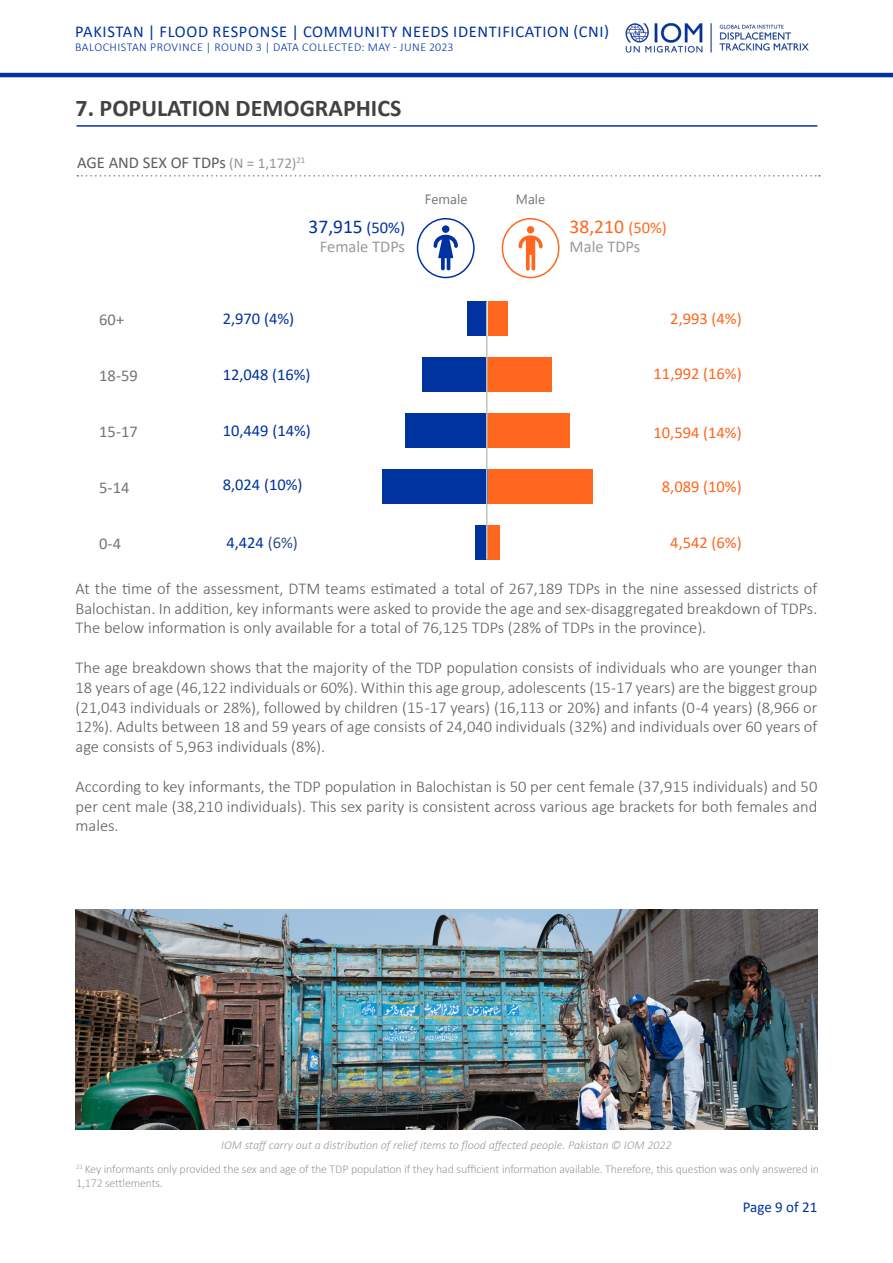
<style>
.page{position:relative;width:893px;height:1263px;background:#fff}
.page>*{position:absolute;margin:0;border:0;box-sizing:border-box;transform-origin:0 0}
.t1{font:700 24px "Calibri";color:#414243}
.t2{font:19.5px "Calibri";color:#ff671f}
.t3{font:19.5px "Calibri";color:#0033a0}
.main_text{font:300 16.5px/19.8px "Calibri";color:#5d5d60;text-align:justify}
.t4{font:16.5px "Calibri";letter-spacing:.04em;color:#0033a0}
.t5{font:16.5px "Calibri";color:#ff671f}
.t6{font:16.5px "Calibri";color:#5d5d60}
.t7{font:16.5px "Calibri";color:#757679}
.t8{font:16.5px "Calibri";color:#999b9e}
.t9{font:15px "Calibri";color:#0033a0}
.grey_small{font:13.5px "Nirmala UI";color:#757679}
.t10{font:300 12px/14.4px "Calibri";letter-spacing:-.015em;color:#999b9e}
.Figures{font:italic 300 12px "Calibri";color:#999b9e}
.t11{font:300 12px "Calibri";letter-spacing:.04em;color:#0033a0}
.s1{font-size:15px;color:#939598}
.s2{font-size:16.5px}
.s3{color:#324e89}
</style>
<div class="page">
<hr style="left:0;top:73px;width:893px;height:4px;background:#0033a0">
<img style="left:625px;top:23px;width:184px;height:30px">
<hr style="left:77px;top:125px;width:740px;height:2px;background:#0033a0">
<svg style="left:77px;top:175px;width:743px;height:2px"></svg>
<div style="left:467px;top:302px;width:20px;height:34px;background:#0033a0"></div>
<div style="left:487px;top:302px;width:20px;height:34px;background:#ff671f"></div>
<div style="left:422px;top:358px;width:65px;height:34px;background:#0033a0"></div>
<div style="left:487px;top:358px;width:65px;height:34px;background:#ff671f"></div>
<div style="left:405px;top:414px;width:82px;height:34px;background:#0033a0"></div>
<div style="left:487px;top:414px;width:83px;height:34px;background:#ff671f"></div>
<div style="left:487px;top:469px;width:106px;height:34px;background:#ff671f"></div>
<div style="left:382px;top:469px;width:105px;height:34px;background:#0033a0"></div>
<div style="left:475px;top:525px;width:12px;height:34px;background:#0033a0"></div>
<div style="left:487px;top:525px;width:13px;height:34px;background:#ff671f"></div>
<hr style="left:486px;top:302px;width:2px;height:257px;background:#c2c3c6">
<svg style="left:433px;top:235px;width:25px;height:35px"></svg>
<div style="left:442px;top:225px;width:7px;height:8px;background:#0033a0;border-radius:50%"></div>
<div style="left:417px;top:218px;width:58px;height:60px;border:2px solid #0033a0;border-radius:50%"></div>
<svg style="left:518px;top:235px;width:25px;height:36px"></svg>
<div style="left:527px;top:226px;width:7px;height:7px;background:#ff671f;border-radius:50%"></div>
<div style="left:502px;top:218px;width:57px;height:60px;border:2px solid #ff671f;border-radius:50%"></div>
<img style="left:76px;top:909px;width:741px;height:220px">
<p class="t4" style="left:75px;top:20px;width:535px">PAKISTAN | FLOOD RESPONSE | COMMUNITY NEEDS IDENTIFICATION (CNI)</p>
<p class="t11" style="left:75px;top:40px;width:380px">BALOCHISTAN PROVINCE | ROUND 3 | DATA COLLECTED: MAY - JUNE 2023</p>
<p class="t1" style="left:76px;top:91px;width:327px">7. POPULATION DEMOGRAPHICS</p>
<p class="t6" style="left:77px;top:151px;width:230px">AGE AND SEX OF TDPs <span class="s1">(N = 1,172)</span><sup>21</sup></p>
<p class="t3" style="left:309px;top:213px;width:98px">37,915 <span class="s2">(50%)</span></p>
<p class="t8" style="left:320px;top:235px;width:87px">Female TDPs</p>
<p class="grey_small" style="left:425px;top:188px;width:44px">Female</p>
<p class="grey_small" style="left:516px;top:188px;width:31px">Male</p>
<p class="t2" style="left:570px;top:213px;width:99px">38,210 <span class="s2">(50%)</span></p>
<p class="t8" style="left:570px;top:235px;width:72px">Male TDPs</p>
<p class="t7" style="left:99px;top:308px;width:26px">60+</p>
<p class="t4" style="left:223px;top:307px;width:73px">2,970 (4%)</p>
<p class="t5" style="left:670px;top:307px;width:73px">2,993 (4%)</p>
<p class="t7" style="left:99px;top:364px;width:40px">18-59</p>
<p class="t4" style="left:223px;top:363px;width:89px">12,048 (16%)</p>
<p class="t5" style="left:654px;top:362px;width:90px">11,992 (16%)</p>
<p class="t7" style="left:99px;top:420px;width:40px">15-17</p>
<p class="t4" style="left:223px;top:419px;width:90px">10,449 (14%)</p>
<p class="t5" style="left:654px;top:421px;width:90px">10,594 (14%)</p>
<p class="t7" style="left:99px;top:476px;width:32px">5-14</p>
<p class="t4" style="left:223px;top:473px;width:81px">8,024 (10%)</p>
<p class="t5" style="left:662px;top:475px;width:81px">8,089 (10%)</p>
<p class="t7" style="left:99px;top:532px;width:23px">0-4</p>
<p class="t4" style="left:226px;top:531px;width:73px">4,424 <span class="s3">(6%)</span></p>
<p class="t5" style="left:670px;top:531px;width:73px">4,542 (6%)</p>
<p class="main_text" style="left:76px;top:578px;width:743px">At the time of the assessment, DTM teams estimated a total of 267,189 TDPs in the nine assessed districts of Balochistan. In addition, key informants were asked to provide the age and sex-disaggregated breakdown of TDPs.<br>The below information is only available for a total of 76,125 TDPs (28% of TDPs in the province).</p>
<p class="main_text" style="left:76px;top:657px;width:743px">The age breakdown shows that the majority of the TDP population consists of individuals who are younger than 18 years of age (46,122 individuals or 60%). Within this age group, adolescents (15-17 years) are the biggest group (21,043 individuals or 28%), followed by children (15 -17 years) (16,113 or 20%) and infants (0 -4 years) (8,966 or 12%). Adults between 18 and 59 years of age consists of 24,040 individuals (32%) and individuals over 60 years of age consists of 5,963 individuals (8%).</p>
<p class="main_text" style="left:76px;top:776px;width:743px">According to key informants, the TDP population in Balochistan is 50 per cent female (37,915 individuals) and 50 per cent male (38,210 individuals). This sex parity is consistent across various age brackets for both females and males.</p>
<p class="Figures" style="left:221px;top:1138px;width:452px">IOM staff carry out a distribution of relief items to flood affected people. Pakistan © IOM 2022</p>
<p class="t10" style="left:76px;top:1162px;width:744px"><sup>21</sup> Key informants only provided the sex and age of the TDP population if they had sufficient information available. Therefore, this question was only answered in<br>1,172 settlements.</p>
<p class="t9" style="left:743px;top:1197px;width:76px">Page 9 of 21</p>
</div>
